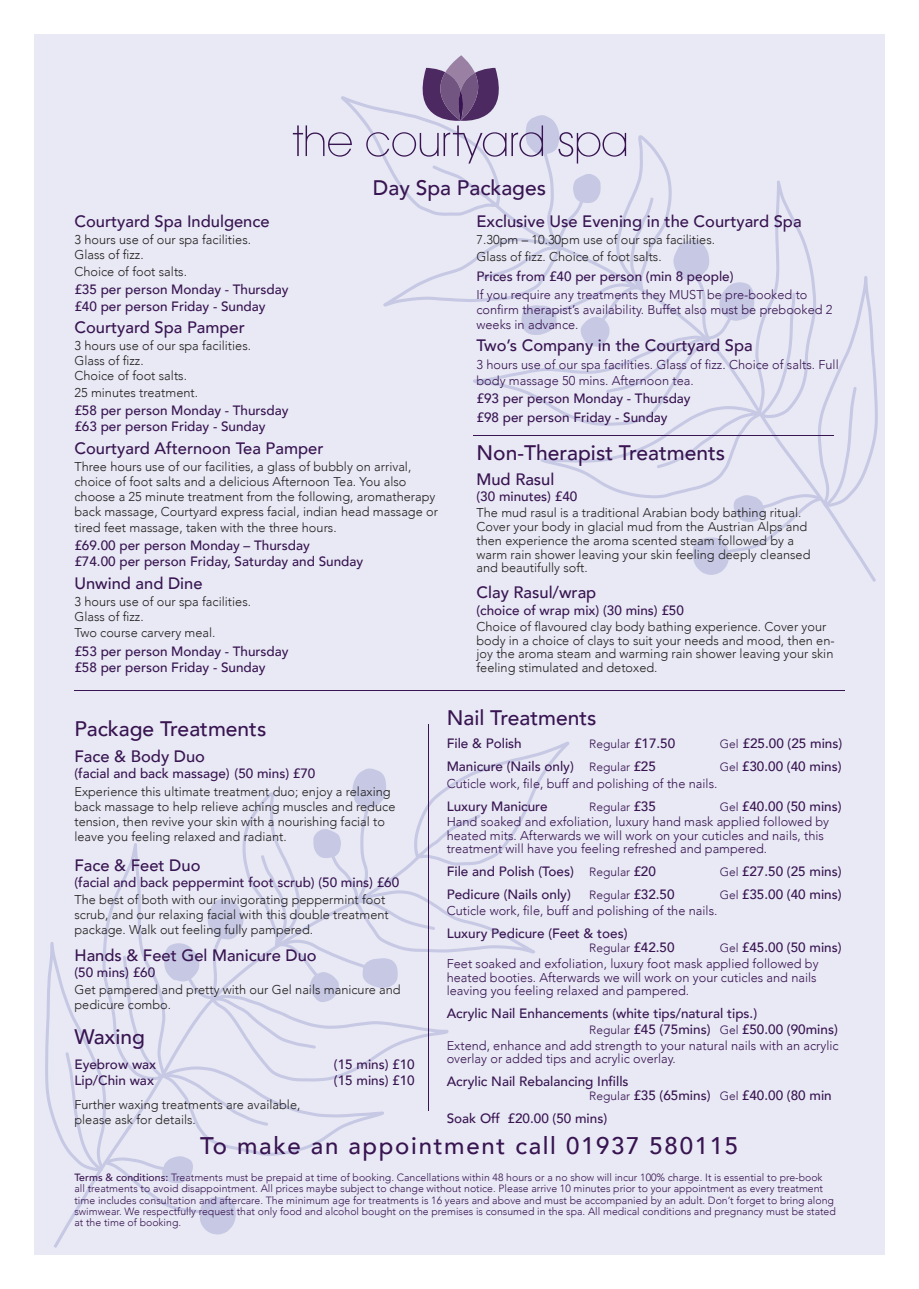
<style>
.page{position:relative;width:919px;height:1289px;background:#fff}
.page>*{position:absolute;margin:0;border:0;box-sizing:border-box;transform-origin:0 0}
.t1{font:500 24px "Avenir";letter-spacing:.07em;color:#381451}
.t2{font:500 21px "Avenir";color:#381451}
.t3{font:500 16.5px "Avenir";color:#381451}
.t4{font:500 13.5px/16.4px "Avenir";color:#381451}
.t5{font:300 12.75px/15.1px "Avenir";color:#231f20}
.t6{font:300 12.75px/13.5px "Avenir";color:#381451}
.t7{font:300 12px "Avenir";color:#381451}
.t8{font:300 10.5px/11.2px "Avenir";color:#381451}
.s1{font-weight:500;font-size:13.5px}
.s2{font-weight:300;font-size:12px}
.s3{font-weight:500}
</style>
<div class="page">
<div style="left:34px;top:34px;width:850px;height:1220px;background:#e8e9f4"></div>
<svg style="left:54px;top:741px;width:515px;height:506px"></svg>
<svg style="left:45px;top:941px;width:61px;height:229px"></svg>
<svg style="left:341px;top:96px;width:534px;height:485px"></svg>
<svg style="left:817px;top:276px;width:60px;height:231px"></svg>
<hr style="left:74px;top:690px;width:770px;height:1px;background:#381451">
<hr style="left:428px;top:724px;width:1px;height:386px;background:#381451">
<svg style="left:293px;top:125px;width:59px;height:32px"></svg>
<svg style="left:366px;top:55px;width:177px;height:108px"></svg>
<svg style="left:558px;top:132px;width:68px;height:31px"></svg>
<hr style="left:473px;top:435px;width:360px;height:1px;background:#381451">
<p class="t2" style="left:373px;top:170px;width:175px">Day Spa Packages</p>
<p class="t3" style="left:74px;top:207px;width:197px">Courtyard Spa Indulgence</p>
<p class="t5" style="left:74px;top:232px;width:178px">3 hours use of our spa facilities.<br>Glass of fizz.</p>
<p class="t5" style="left:74px;top:264px;width:114px">Choice of foot salts.</p>
<p class="t4" style="left:74px;top:280px;width:216px">£35 per person Monday - Thursday £40 per person Friday - Sunday</p>
<p class="t3" style="left:74px;top:313px;width:172px">Courtyard Spa Pamper</p>
<p class="t5" style="left:74px;top:338px;width:178px">3 hours use of our spa facilities.<br>Glass of fizz.<br>Choice of foot salts.</p>
<p class="t5" style="left:74px;top:385px;width:125px">25 minutes treatment.</p>
<p class="t4" style="left:74px;top:401px;width:216px">£58 per person Monday - Thursday £63 per person Friday - Sunday</p>
<p class="t3" style="left:74px;top:434px;width:250px">Courtyard Afternoon Tea Pamper</p>
<p class="t5" style="left:74px;top:459px;width:365px">Three hours use of our facilities, a glass of bubbly on arrival, choice of foot salts and a delicious Afternoon Tea. You also choose a 25 minute treatment from the following, aromatherapy back massage, Courtyard express facial, indian head massage or tired feet massage, taken with the three hours.</p>
<p class="t4" style="left:74px;top:536px;width:290px">£69.00 per person Monday – Thursday<br>£74.00 per person Friday, Saturday and Sunday</p>
<p class="t3" style="left:74px;top:568px;width:130px">Unwind and Dine</p>
<p class="t5" style="left:74px;top:594px;width:178px">3 hours use of our spa facilities.<br>Glass of fizz.</p>
<p class="t5" style="left:74px;top:625px;width:143px">Two course carvery meal.</p>
<p class="t4" style="left:74px;top:642px;width:216px">£53 per person Monday - Thursday £58 per person Friday - Sunday</p>
<p class="t3" style="left:476px;top:207px;width:326px">Exclusive Use Evening in the Courtyard Spa</p>
<p class="t5" style="left:476px;top:232px;width:240px;line-height:16.4px">7.30pm – 10.30pm use of our spa facilities.<br>Glass of fizz. Choice of foot salts.</p>
<p class="t4" style="left:476px;top:268px;width:258px">Prices from £40 per person (min 8 people)</p>
<p class="t6" style="left:476px;top:287px;width:357px;line-height:15.1px">If you require any treatments they MUST be pre-booked to confirm therapist’s availability. Buffet also must be prebooked 2 weeks in advance.</p>
<p class="t3" style="left:476px;top:331px;width:278px">Two’s Company in the Courtyard Spa</p>
<p class="t6" style="left:476px;top:356px;width:364px;line-height:16.4px">3 hours use of our spa facilities. Glass of fizz. Choice of salts. Full body massage 50 mins. Afternoon tea.</p>
<p class="t4" style="left:476px;top:390px;width:216px">£93 per person Monday - Thursday</p>
<p class="t4" style="left:476px;top:408px;width:193px">£98 per person Friday - Sunday</p>
<p class="t2" style="left:476px;top:434px;width:250px">Non-Therapist Treatments</p>
<p class="t3" style="left:476px;top:465px;width:79px">Mud Rasul</p>
<p class="t4" style="left:476px;top:487px;width:102px">(30 minutes) £40</p>
<p class="t5" style="left:476px;top:506px;width:335px;line-height:13.8px">The mud rasul is a traditional Arabian body bathing ritual.<br>Cover your body in glacial mud from the Austrian Alps and then experience the aroma scented steam followed by a warm rain shower leaving your skin feeling deeply cleansed and beautifully soft.</p>
<p class="t3" style="left:476px;top:578px;width:121px">Clay Rasul/wrap</p>
<p class="t4" style="left:476px;top:601px;width:209px">(choice of wrap mix) (30 mins) £50</p>
<p class="t5" style="left:476px;top:619px;width:359px;line-height:13.8px">Choice of flavoured clay body bathing experience. Cover your body in a choice of clays to suit your needs and mood, then en&shy;joy the aroma steam and warming rain shower leaving your skin feeling stimulated and detoxed.</p>
<p class="t2" style="left:74px;top:710px;width:193px">Package Treatments</p>
<p class="t3" style="left:74px;top:742px;width:132px">Face &amp; Body Duo</p>
<p class="t4" style="left:74px;top:764px;width:242px">(facial and back massage) (50 mins) £70</p>
<p class="t5" style="left:74px;top:783px;width:322px">Experience this ultimate treatment duo; enjoy a relaxing back massage to help relieve aching muscles and reduce tension, then revive your skin with a nourishing facial to leave you feeling relaxed and radiant.</p>
<p class="t3" style="left:74px;top:850px;width:127px">Face &amp; Feet Duo</p>
<p class="t4" style="left:74px;top:873px;width:326px">(facial and back peppermint foot scrub) (50 mins) £60</p>
<p class="t5" style="left:74px;top:892px;width:316px">The best of both with our invigorating peppermint foot scrub, and our relaxing facial with this double treatment package. Walk out feeling fully pampered.</p>
<p class="t3" style="left:74px;top:940px;width:244px">Hands &amp; Feet Gel Manicure Duo</p>
<p class="t4" style="left:74px;top:963px;width:82px">(50 mins) £60</p>
<p class="t5" style="left:74px;top:982px;width:328px">Get pampered and pretty with our Gel nails manicure and pedicure combo.</p>
<p class="t2" style="left:74px;top:1018px;width:72px">Waxing</p>
<p class="t4" style="left:74px;top:1055px;width:83px">Eyebrow wax</p>
<p class="t4" style="left:334px;top:1055px;width:82px">(15 mins) £10</p>
<p class="t4" style="left:74px;top:1071px;width:81px">Lip/Chin wax</p>
<p class="t4" style="left:334px;top:1071px;width:82px">(15 mins) £10</p>
<p class="t5" style="left:74px;top:1096px;width:227px">Further waxing treatments are available, please ask for details.</p>
<p class="t2" style="left:446px;top:700px;width:151px">Nail Treatments</p>
<p class="t4" style="left:446px;top:734px;width:76px">File &amp; Polish</p>
<p class="t7" style="left:589px;top:737px;width:87px">Regular <span class="s1">£17.50</span></p>
<p class="t4" style="left:719px;top:734px;width:124px"><span class="s2">Gel</span> £25.00 (25 mins)</p>
<p class="t4" style="left:446px;top:757px;width:211px">Manicure (Nails only) <span class="s2">Regular</span> £25</p>
<p class="t4" style="left:719px;top:757px;width:123px"><span class="s2">Gel</span> £30.00 (40 mins)</p>
<p class="t6" style="left:446px;top:776px;width:272px">Cuticle work, file, buff and polishing of the nails.</p>
<p class="t4" style="left:446px;top:797px;width:102px">Luxury Manicure</p>
<p class="t7" style="left:589px;top:799px;width:68px">Regular <span class="s1">£35</span></p>
<p class="t4" style="left:719px;top:797px;width:123px"><span class="s2">Gel</span> £40.00 (50 mins)</p>
<p class="t6" style="left:446px;top:815px;width:384px">Hand soaked and exfoliation, luxury hand mask applied followed by heated mits. Afterwards we will work on your cuticles and nails, this treatment will have you feeling refreshed and pampered.</p>
<p class="t4" style="left:446px;top:862px;width:211px">File and Polish (Toes) <span class="s2">Regular</span> £20</p>
<p class="t4" style="left:719px;top:862px;width:123px"><span class="s2">Gel</span> £27.50 (25 mins)</p>
<p class="t4" style="left:446px;top:885px;width:126px">Pedicure (Nails only)</p>
<p class="t7" style="left:589px;top:887px;width:87px">Regular <span class="s1">£32.50</span></p>
<p class="t4" style="left:719px;top:885px;width:123px"><span class="s2">Gel</span> £35.00 (40 mins)</p>
<p class="t6" style="left:446px;top:904px;width:272px">Cuticle work, file, buff and polishing of the nails.</p>
<p class="t4" style="left:446px;top:924px;width:182px">Luxury Pedicure (Feet &amp; toes)</p>
<p class="t7" style="left:589px;top:941px;width:87px">Regular <span class="s1">£42.50</span></p>
<p class="t4" style="left:719px;top:938px;width:123px"><span class="s2">Gel</span> £45.00 (50 mins)</p>
<p class="t6" style="left:446px;top:956px;width:373px">Feet soaked and exfoliation, luxury foot mask applied followed by heated booties. Afterwards we will work on your cuticles and nails leaving you feeling relaxed and pampered.</p>
<p class="t4" style="left:446px;top:1004px;width:312px">Acrylic Nail Enhancements (white tips/natural tips.)</p>
<p class="t4" style="left:589px;top:1020px;width:250px"><span class="s2">Regular</span> £45 (75mins) <span class="s2">Gel</span> £50.00 (90mins)</p>
<p class="t6" style="left:446px;top:1038px;width:393px">Extend, enhance and add strength to your natural nails with an acrylic overlay or added tips and acrylic overlay.</p>
<p class="t4" style="left:589px;top:1073px;width:244px;line-height:14.2px;text-indent:-142px">Acrylic Nail Rebalancing Infills<br><span class="s2">Regular</span> £35 (65mins) <span class="s2">Gel</span> £40.00 (80 min</p>
<p class="t4" style="left:446px;top:1109px;width:162px">Soak Off £20.00 (50 mins)</p>
<p class="t1" style="left:200px;top:1124px;width:539px">To make an appointment call 01937 580115</p>
<p class="t8" style="left:74px;top:1171px;width:762px"><span class="s3">Terms &amp; conditions:</span> Treatments must be prepaid at time of booking. Cancellations within 48 hours or a no show will incur 100% charge. It is essential to pre-book<br>all treatments to avoid disappointment. All prices maybe subject to change without notice. Please arrive 10 minutes prior to your appointment as every treatment time includes consultation and aftercare. The minimum age for treatments is 16 years and above and must be accompanied by an adult. Don’t forget to bring along swimwear. We respectfully request that only food and alcohol bought on the premises is consumed in the spa. All medical conditions and pregnancy must be stated at the time of booking.</p>
</div>
